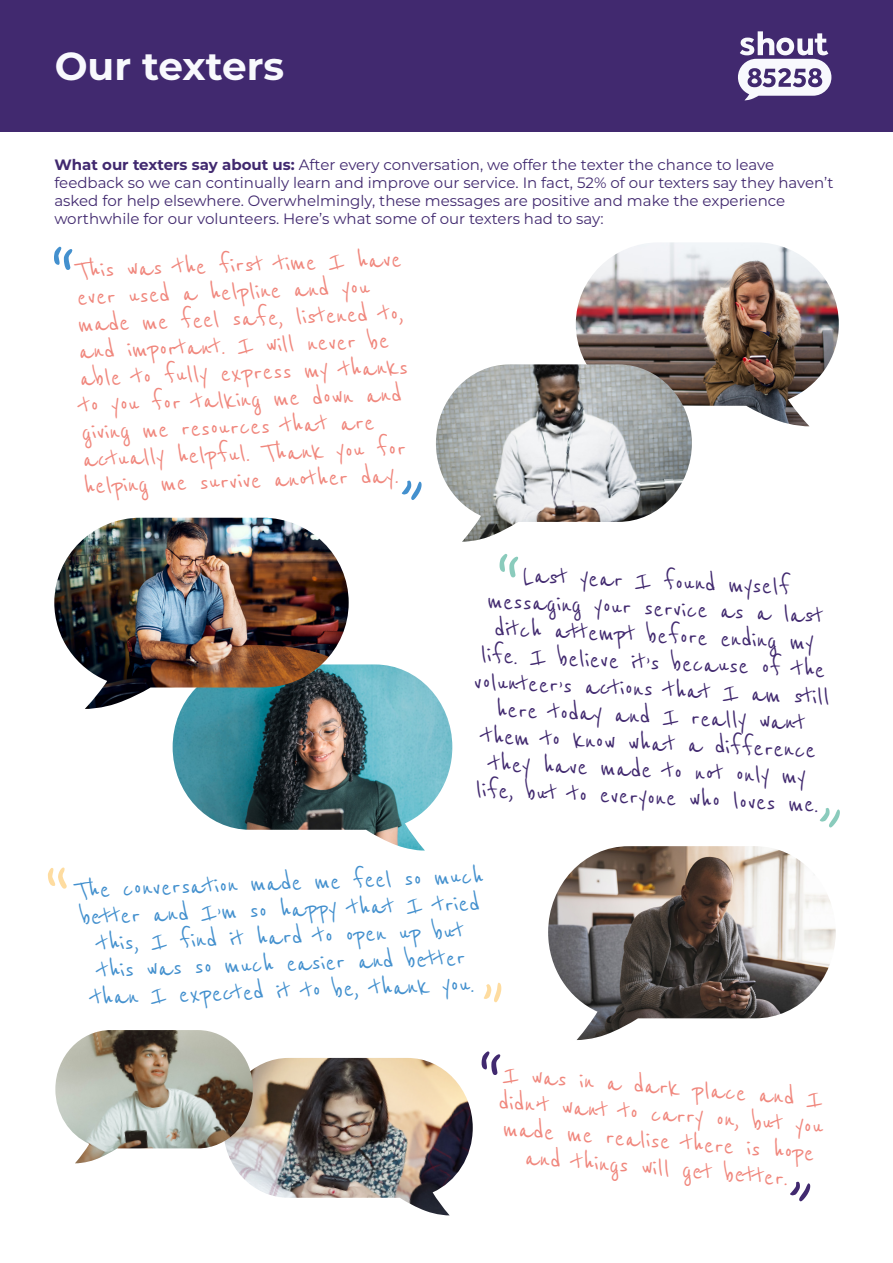
<style>
.page{position:relative;width:893px;height:1263px;background:#fff}
.page>*{position:absolute;margin:0;border:0;box-sizing:border-box;transform-origin:0 0}
.t1{font:700 39px "Montserrat";color:#f8f9fd}
.t2{font:30px/27px "Reenie Beanie";color:#f0877d;text-align:center}
.t3{font:30px/27px "Reenie Beanie";color:#41296f;text-align:center}
.t4{font:30px/27px "Reenie Beanie";color:#4390ce;text-align:center}
.t5{font:15px/18px "Montserrat";color:#41296f}
.s1{font-weight:700}
</style>
<div class="page">
<div style="left:0;top:0;width:893px;height:132px;background:#41296f"></div>
<svg style="left:738px;top:31px;width:93px;height:70px"></svg>
<svg style="left:402px;top:480px;width:20px;height:20px"></svg>
<svg style="left:54px;top:247px;width:19px;height:23px"></svg>
<svg style="left:790px;top:1182px;width:20px;height:19px"></svg>
<svg style="left:482px;top:1051px;width:18px;height:24px"></svg>
<svg style="left:820px;top:808px;width:20px;height:20px"></svg>
<svg style="left:499px;top:554px;width:19px;height:24px"></svg>
<svg style="left:484px;top:983px;width:17px;height:19px"></svg>
<svg style="left:48px;top:867px;width:19px;height:22px"></svg>
<img style="left:548px;top:846px;width:288px;height:194px">
<img style="left:173px;top:664px;width:279px;height:186px">
<img style="left:54px;top:518px;width:295px;height:191px">
<img style="left:576px;top:242px;width:263px;height:184px">
<img style="left:232px;top:1058px;width:241px;height:157px">
<img style="left:436px;top:364px;width:256px;height:178px">
<img style="left:55px;top:1030px;width:198px;height:133px">
<p class="t1" style="left:55px;top:38px;width:231px">Our texters</p>
<p class="t5" style="left:54px;top:155px;width:781px"><span class="s1">What our texters say about us:</span> After every conversation, we offer the texter the chance to leave feedback so we can continually learn and improve our service. In fact, 52% of our texters say they haven’t asked for help elsewhere. Overwhelmingly, these messages are positive and make the experience worthwhile for our volunteers. Here’s what some of our texters had to say:</p>
<p class="t2" style="left:76px;top:257px;width:330px;text-align:left;rotate:-2deg">This was the fi rst time I have ever used a helpline and you made me feel safe, listened to, and important. I will never be able to fully express my thanks to you for talking me down and giving me resources that are actually helpful. Thank you for helping me survive another day.</p>
<p class="t3" style="left:480px;top:559px;width:358px;rotate:3deg">Last year I found myself messaging your service as a last ditch attempt before ending my life. I believe it’s because of the volunteer’s actions that I am still here today and I really want them to know what a difference they have made to not only my life, but to everyone who loves me.</p>
<p class="t4" style="left:75px;top:877px;width:410px;rotate:-2deg">The conversation made me feel so much better and I’m so happy that I tried this, I fi nd it hard to open up but<br>this was so much easier and better than I expected it to be, thank you.</p>
<p class="t2" style="left:502px;top:1060px;width:327px;rotate:5deg">I was in a dark place and I didn’t want to carry on, but you made me realise there is hope and things will get better.</p>
</div>
